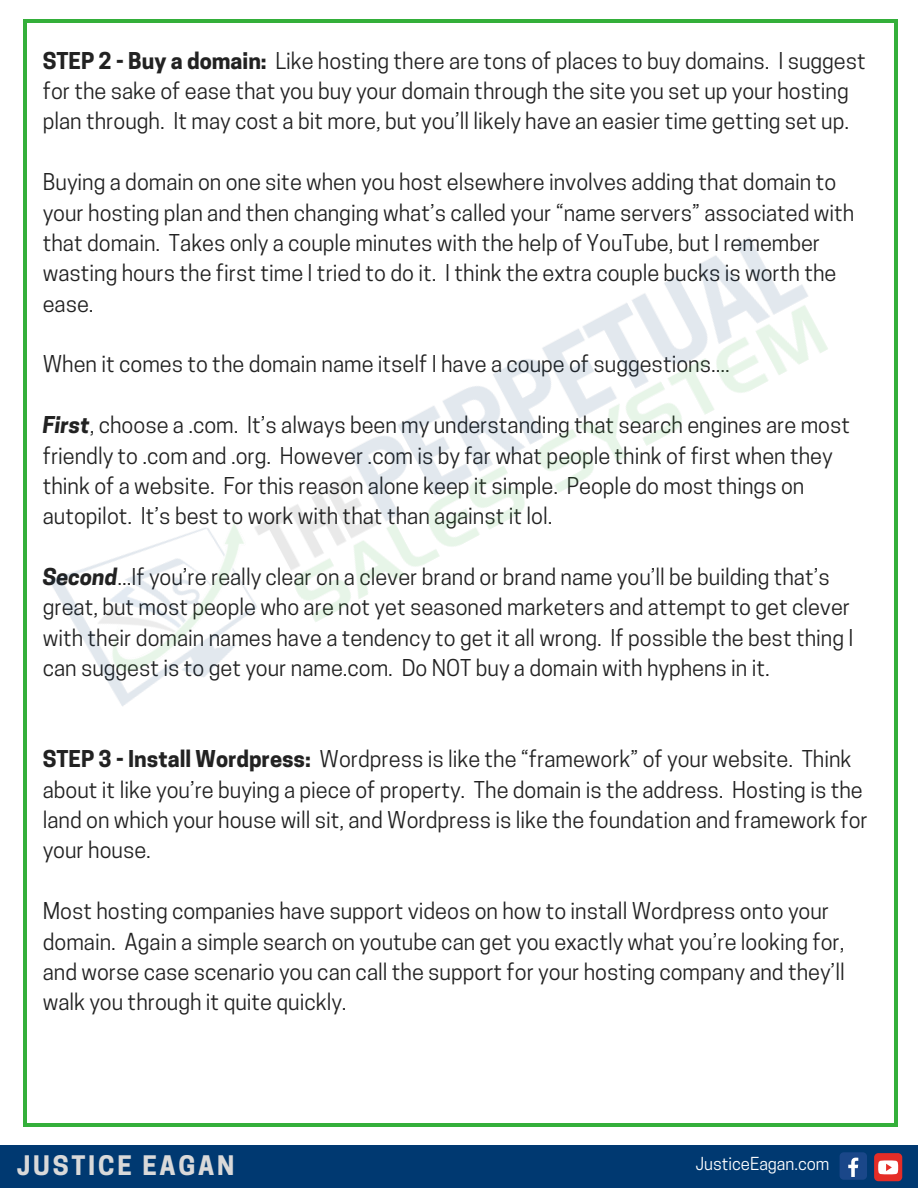
<style>
.page{position:relative;width:918px;height:1188px;background:#fff}
.page>*{position:absolute;margin:0;border:0;box-sizing:border-box;transform-origin:0 0}
.t1{font:700 25.2px "Cooper Hewitt";letter-spacing:.11em;color:#d9d9d9}
.t2{font:21.75px/30.3px "Cooper Hewitt";color:#222}
.t3{font:16.8px "Cooper Hewitt";color:#fff}
.s1{font-weight:700}
.s2{font-weight:700;font-style:italic}
</style>
<div class="page">
<hr style="left:24px;top:22px;width:3px;height:1102px;background:#34af3a">
<hr style="left:894px;top:22px;width:4px;height:1102px;background:#34af3a">
<hr style="left:27px;top:1124px;width:868px;height:3px;background:#34af3a">
<hr style="left:27px;top:19px;width:868px;height:4px;background:#34af3a">
<div style="left:0;top:1145px;width:918px;height:43px;background:#003971"></div>
<div style="left:840px;top:1152px;width:27px;height:28px;background:#1a4789;border-radius:4px"></div>
<svg style="left:848px;top:1158px;width:10px;height:19px"></svg>
<div style="left:874px;top:1153px;width:28px;height:28px;background:#e52d27;border-radius:4px"></div>
<svg style="left:878px;top:1160px;width:20px;height:14px"></svg>
<img style="left:23px;top:126px;width:805px;height:689px">
<p class="t2" style="left:43px;top:48px;width:825px"><span class="s1">STEP 2 - Buy a domain:</span> Like hosting there are tons of places to buy domains. I suggest for the sake of ease that you buy your domain through the site you set up your hosting plan through. It may cost a bit more, but you’ll likely have an easier time getting set up.</p>
<p class="t2" style="left:43px;top:170px;width:813px">Buying a domain on one site when you host elsewhere involves adding that domain to your hosting plan and then changing what’s called your “name servers” associated with that domain. Takes only a couple minutes with the help of YouTube, but I remember wasting hours the first time I tried to do it. I think the extra couple bucks is worth the ease.</p>
<p class="t2" style="left:43px;top:352px;width:689px">When it comes to the domain name itself I have a coupe of suggestions....</p>
<p class="t2" style="left:43px;top:413px;width:809px"><span class="s2">First</span>, choose a .com. It’s always been my understanding that search engines are most friendly to .com and .org. However .com is by far what people think of first when they think of a website. For this reason alone keep it simple. People do most things on autopilot. It’s best to work with that than against it lol.</p>
<p class="t2" style="left:43px;top:564px;width:812px"><span class="s2">Second</span>...If you’re really clear on a clever brand or brand name you’ll be building that’s great, but most people who are not yet seasoned marketers and attempt to get clever with their domain names have a tendency to get it all wrong. If possible the best thing I can suggest is to get your name.com. Do NOT buy a domain with hyphens in it.</p>
<p class="t2" style="left:43px;top:747px;width:827px"><span class="s1">STEP 3 - Install Wordpress:</span> Wordpress is like the “framework” of your website. Think about it like you’re buying a piece of property. The domain is the address. Hosting is the land on which your house will sit, and Wordpress is like the foundation and framework for your house.</p>
<p class="t2" style="left:43px;top:899px;width:803px">Most hosting companies have support videos on how to install Wordpress onto your domain. Again a simple search on youtube can get you exactly what you’re looking for, and worse case scenario you can call the support for your hosting company and they’ll walk you through it quite quickly.</p>
<p class="t1" style="left:17px;top:1156px;width:219px">JUSTICE EAGAN</p>
<p class="t3" style="left:696px;top:1157px;width:135px">JusticeEagan.com</p>
</div>
